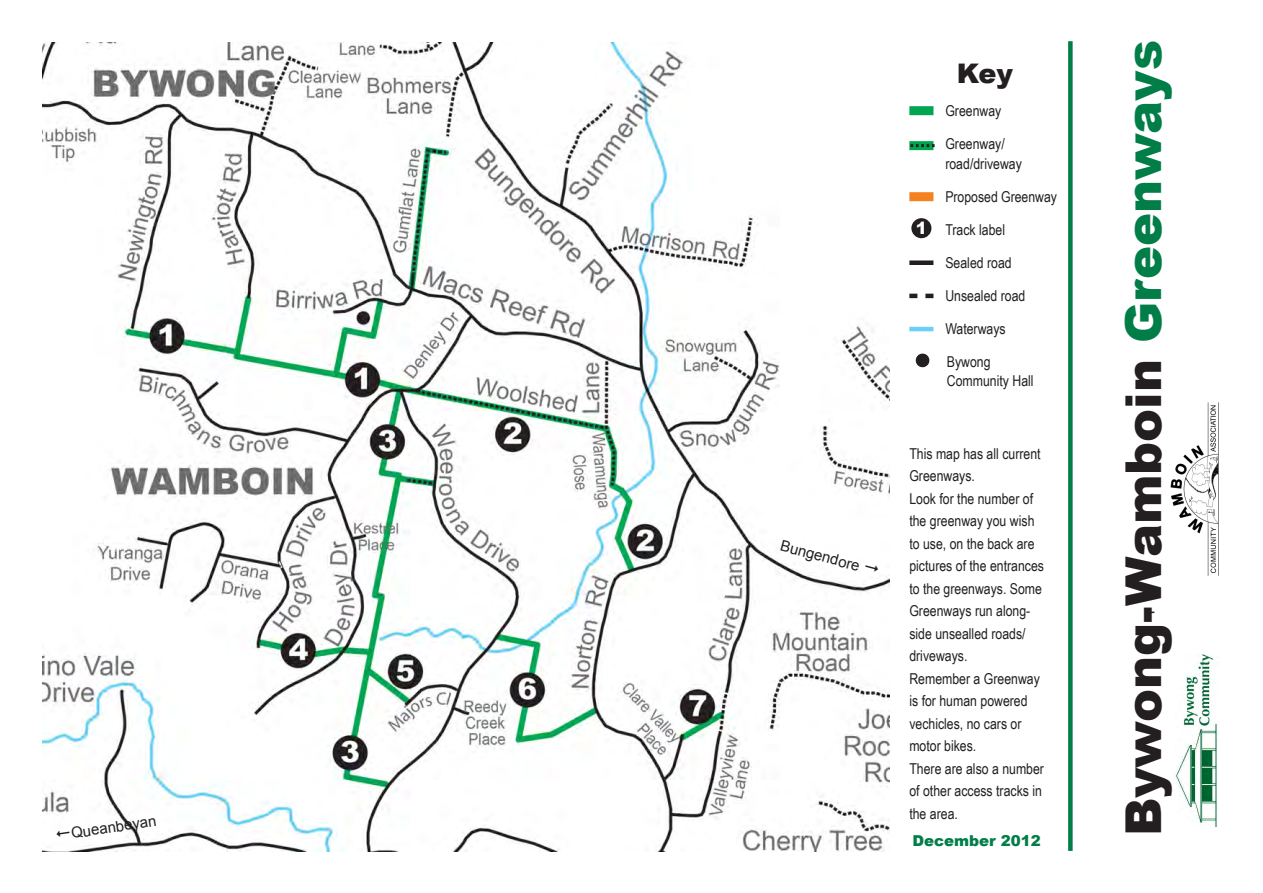
<style>
.page{position:relative;width:1263px;height:893px;background:#fff}
.page>*{position:absolute;margin:0;border:0;box-sizing:border-box;transform-origin:0 0}
.t1{font:900 49.5px "Arial";color:#231f20}
.t2{font:900 27px "Arial";color:#231f20}
.t3{font:900 16.8px "Arial";color:#fff}
.t4{font:15px/22.5px "Arial Narrow";color:#231f20}
.t5{font:15px "Arial";color:#231f20}
.t6{font:900 15px "Arial";color:#017d48}
.s1{color:#017d48}
</style>
<div class="page">
<img style="left:43px;top:43px;width:846px;height:808px">
<svg style="left:915px;top:353px;width:15px;height:15px"></svg>
<div style="left:911px;top:218px;width:20px;height:20px;background:#231f20;border-radius:50%"></div>
<div style="left:909px;top:106px;width:24px;height:9px;background:#00a54f"></div>
<div style="left:909px;top:141px;width:24px;height:9px;background:#00a54f"></div>
<div style="left:909px;top:192px;width:24px;height:9px;background:#f58220"></div>
<svg style="left:910px;top:144px;width:25px;height:3px"></svg>
<div style="left:909px;top:260px;width:24px;height:5px;background:#231f20"></div>
<hr style="left:909px;top:327px;width:24px;height:4px;background:#6bcff6">
<svg style="left:909px;top:294px;width:24px;height:4px"></svg>
<img style="left:1174px;top:655px;width:44px;height:171px">
<div style="left:1068px;top:41px;width:5px;height:810px;background:#017d48"></div>
<img style="left:1170px;top:402px;width:49px;height:173px">
<svg style="left:865px;top:563px;width:14px;height:10px"></svg>
<svg style="left:56px;top:829px;width:14px;height:8px"></svg>
<p class="t5" style="left:70px;top:823px;width:87px;rotate:-8deg">Queanbeyan</p>
<p class="t5" style="left:783px;top:535px;width:83px;rotate:15deg">Bungendore</p>
<p class="t3" style="left:916px;top:215px;width:13px">1</p>
<p class="t2" style="left:957px;top:54px;width:58px">Key</p>
<p class="t4" style="left:945px;top:99px;width:58px">Greenway</p>
<p class="t4" style="left:945px;top:134px;width:78px;line-height:19.5px">Greenway/ road/driveway</p>
<p class="t4" style="left:945px;top:185px;width:113px">Proposed Greenway</p>
<p class="t4" style="left:945px;top:218px;width:61px">Track label</p>
<p class="t4" style="left:945px;top:251px;width:68px">Sealed road</p>
<p class="t4" style="left:945px;top:284px;width:81px">Unsealed road</p>
<p class="t4" style="left:945px;top:317px;width:62px">Waterways</p>
<p class="t4" style="left:947px;top:351px;width:88px;line-height:19.5px">Bywong<br>Community Hall</p>
<p class="t4" style="left:909px;top:442px;width:133px">This map has all current<br>Greenways.</p>
<p class="t4" style="left:909px;top:487px;width:136px">Look for the number of the greenway you wish to use, on the back are pictures of the entrances to the greenways. Some<br>Greenways run along&shy;side unsealled roads/ driveways.</p>
<p class="t4" style="left:909px;top:667px;width:132px">Remember a Greenway is for human powered vechicles, no cars or motor bikes.</p>
<p class="t4" style="left:909px;top:757px;width:136px">There are also a number of other access tracks in the area.</p>
<p class="t6" style="left:912px;top:830px;width:130px">December 2012</p>
<p class="t1" style="left:1107px;top:836px;width:798px;rotate:-90deg">Bywong-Wamboin <span class="s1">Greenways</span></p>
</div>
